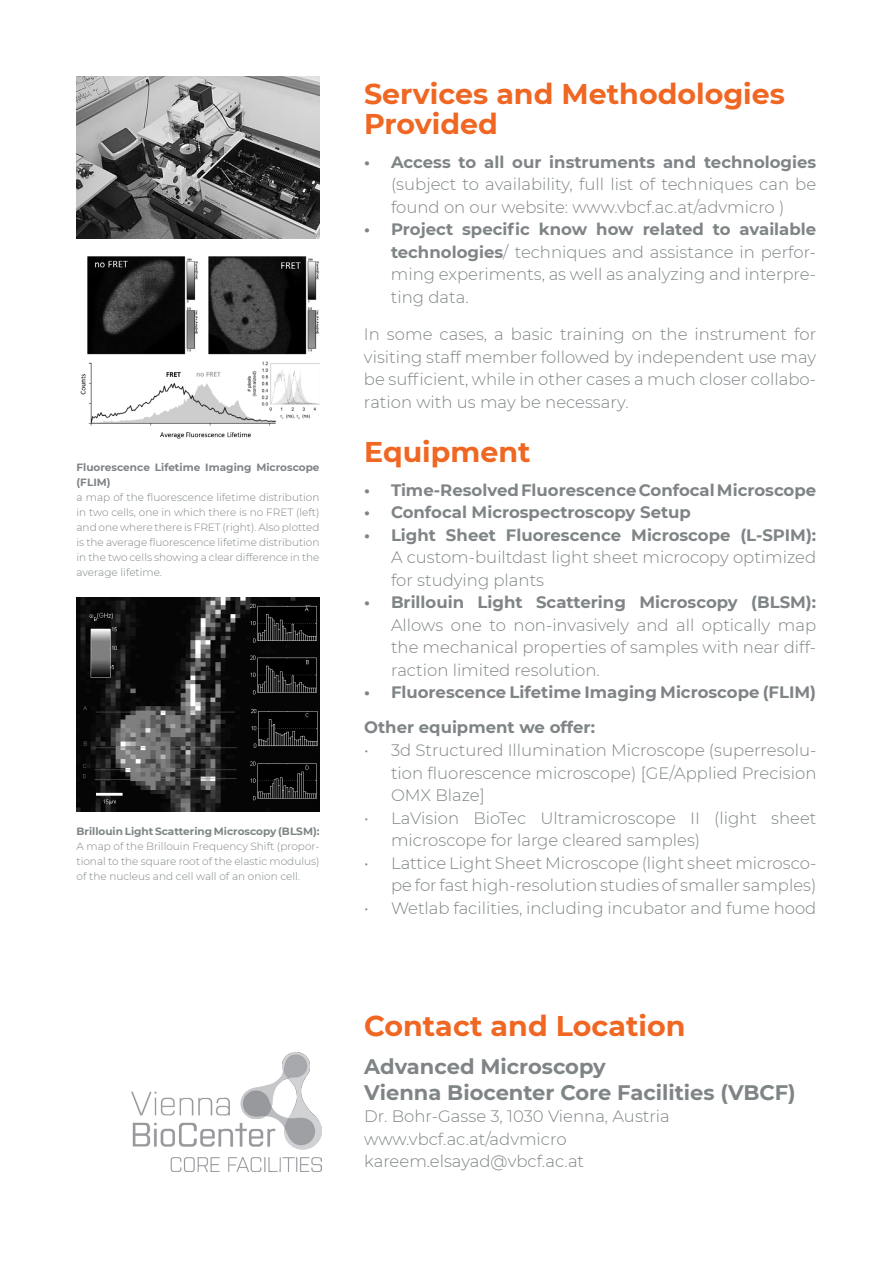
<style>
.page{position:relative;width:893px;height:1263px;background:#fff}
.page>*{position:absolute;margin:0;border:0;box-sizing:border-box;transform-origin:0 0}
.t1{font:700 28.5px/30px "Montserrat";color:#ef6723}
.t2{font:700 21px/25.5px "Montserrat";color:#7f8486}
.t3{font:300 16.5px/22.5px "Montserrat";color:#7f8486}
.t4{font:700 16.5px "Montserrat";color:#7f8486}
.t5{font:300 10.5px/15px "Montserrat";color:#7f8486;text-align:justify}
.t6{font:700 10.5px/15px "Montserrat";color:#7f8486}
.s1{font-weight:700}
</style>
<div class="page">
<img style="left:77px;top:77px;width:243px;height:162px">
<img style="left:80px;top:256px;width:240px;height:183px">
<img style="left:77px;top:597px;width:242px;height:215px">
<img style="left:132px;top:1053px;width:189px;height:118px">
<p class="t6" style="left:77px;top:459px;width:244px">Fluorescence Lifetime Imaging Microscope (FLIM)</p>
<p class="t5" style="left:77px;top:490px;width:245px">a map of the fluorescence lifetime distribution in two cells, one in which there is no FRET (left) and one where there is FRET (right). Also plotted is the average fluorescence lifetime distribution in the two cells showing a clear difference in the average lifetime.</p>
<p class="t6" style="left:77px;top:823px;width:244px">Brillouin Light Scattering Microscopy (BLSM):</p>
<p class="t5" style="left:77px;top:839px;width:244px">A map of the Brillouin Frequency Shift (propor&shy;tional to the square root of the elastic modulus) of the nucleus and cell wall of an onion cell.</p>
<h1 class="t1" style="left:364px;top:78px;width:422px">Services and Methodologies<br>Provided</h1>
<p class="t4" style="left:364px;top:150px;width:454px">• Access to all our instruments and technologies</p>
<p class="t3" style="left:391px;top:173px;width:427px">(subject to availability, full list of techniques can be found on our website: www.vbcf.ac.at/advmicro )</p>
<p class="t3" style="left:391px;top:218px;width:427px;text-align:justify;text-indent:-27px"><span class="s1">• Project specific know how related to available technologies</span>/ techniques and assistance in perfor&shy;ming experiments, as well as analyzing and interpre&shy;ting data.</p>
<p class="t3" style="left:364px;top:323px;width:454px;text-align:justify">In some cases, a basic training on the instrument for visiting staff member followed by independent use may be sufficient, while in other cases a much closer collabo&shy;ration with us may be necessary.</p>
<h1 class="t1" style="left:364px;top:435px;width:168px">Equipment</h1>
<p class="t4" style="left:364px;top:478px;width:454px">• Time-Resolved Fluorescence Confocal Microscope</p>
<p class="t4" style="left:364px;top:500px;width:328px">• Confocal Microspectroscopy Setup</p>
<p class="t4" style="left:364px;top:523px;width:454px">• Light Sheet Fluorescence Microscope (L-SPIM):</p>
<p class="t3" style="left:391px;top:545px;width:427px">A custom-builtdast light sheet microcopy optimized for studying plants</p>
<p class="t4" style="left:364px;top:590px;width:454px">• Brillouin Light Scattering Microscopy (BLSM):</p>
<p class="t3" style="left:391px;top:613px;width:427px;text-align:justify">Allows one to non-invasively and all optically map the mechanical properties of samples with near diff&shy;raction limited resolution.</p>
<p class="t4" style="left:364px;top:680px;width:454px">• Fluorescence Lifetime Imaging Microscope (FLIM)</p>
<p class="t4" style="left:364px;top:716px;width:233px">Other equipment we offer:</p>
<p class="t3" style="left:391px;top:738px;width:427px;text-align:justify;text-indent:-27px">• 3d Structured Illumination Microscope (superresolu&shy;tion fluorescence microscope) [GE/Applied Precision OMX Blaze]</p>
<p class="t3" style="left:391px;top:806px;width:427px;text-indent:-27px">• LaVision BioTec Ultramicroscope II (light sheet microscope for large cleared samples)</p>
<p class="t3" style="left:364px;top:851px;width:454px;text-align:right">• Lattice Light Sheet Microscope (light sheet microsco&shy;pe for fast high-resolution studies of smaller samples)</p>
<p class="t3" style="left:364px;top:896px;width:454px">• Wetlab facilities, including incubator and fume hood</p>
<h1 class="t1" style="left:364px;top:1009px;width:323px">Contact and Location</h1>
<p class="t2" style="left:364px;top:1053px;width:433px">Advanced Microscopy<br>Vienna Biocenter Core Facilities (VBCF)</p>
<p class="t3" style="left:364px;top:1104px;width:307px">Dr. Bohr-Gasse 3, 1030 Vienna, Austria www.vbcf.ac.at/advmicro kareem.elsayad@vbcf.ac.at</p>
</div>
